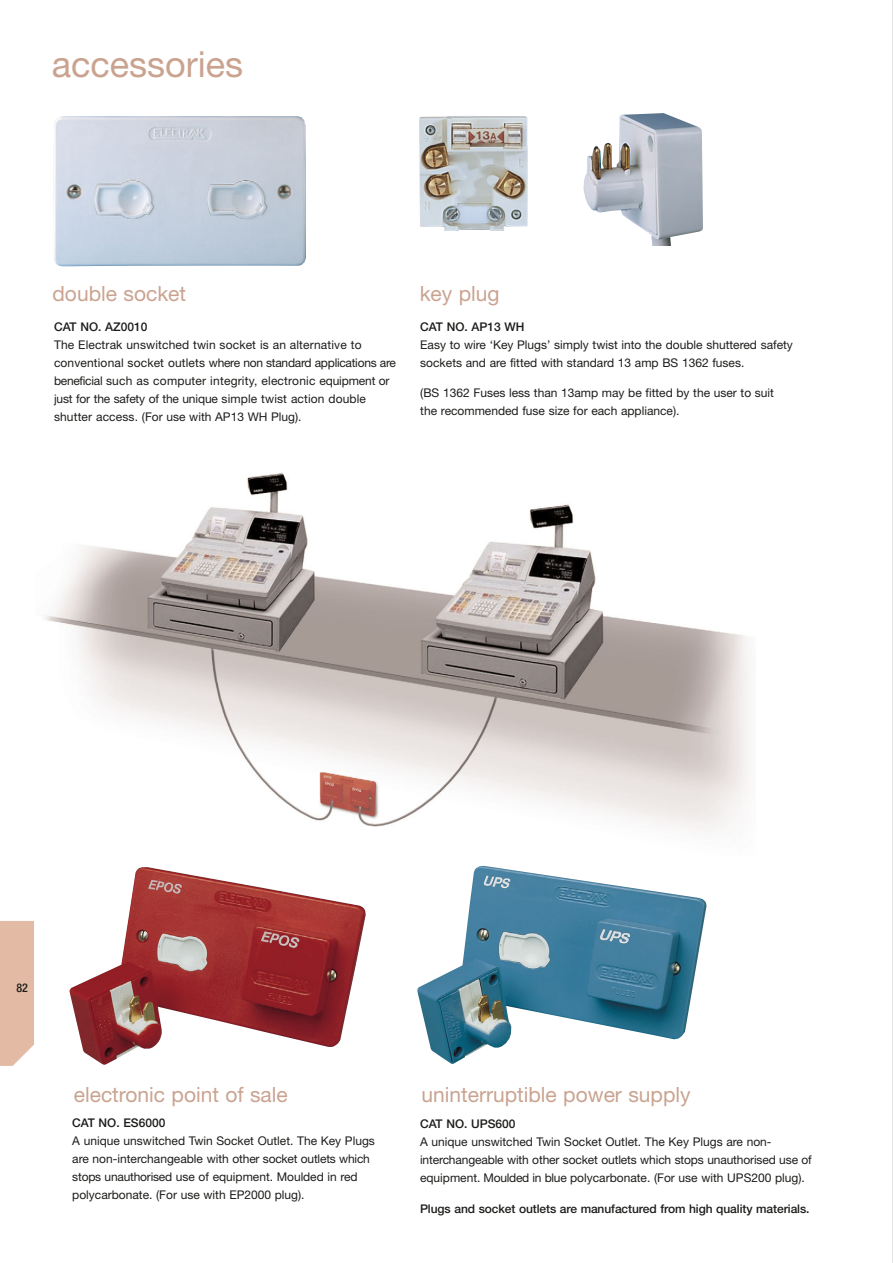
<style>
.page{position:relative;width:893px;height:1263px;background:#fff}
.page>*{position:absolute;margin:0;border:0;box-sizing:border-box;transform-origin:0 0}
.t1{font:36px "Helvetica Neue";color:#caa390}
.t2{font:21px "Helvetica Neue";color:#caa390}
.t3{font:12px/18px "Helvetica Neue";color:#1c1c1a}
.t4{font:500 12px "Helvetica Neue";letter-spacing:-.005em;color:#1c1c1a}
.t5{font:500 condensed 12px "Helvetica Neue";color:#1c1c1a}
</style>
<div class="page">
<img style="left:45px;top:472px;width:705px;height:360px">
<div style="left:0;top:921px;width:34px;height:145px;background:#e3baa3"></div>
<img style="left:54px;top:116px;width:252px;height:150px">
<img style="left:583px;top:113px;width:120px;height:133px">
<img style="left:419px;top:116px;width:109px;height:115px">
<img style="left:70px;top:867px;width:296px;height:198px">
<img style="left:417px;top:866px;width:289px;height:198px">
<hr style="left:892px;top:0;width:1px;height:1263px;background:#c9c9ca">
<h1 class="t1" style="left:52px;top:52px;width:193px">accessories</h1>
<h2 class="t2" style="left:53px;top:286px;width:135px">double socket</h2>
<h2 class="t2" style="left:420px;top:286px;width:81px">key plug</h2>
<p class="t4" style="left:54px;top:322px;width:95px">CAT NO. AZ0010</p>
<p class="t3" style="left:54px;top:336px;width:343px">The Electrak unswitched twin socket is an alternative to conventional socket outlets where non standard applications are beneficial such as computer integrity, electronic equipment or just for the safety of the unique simple twist action double shutter access. (For use with AP13 WH Plug).</p>
<p class="t4" style="left:420px;top:322px;width:106px">CAT NO. AP13 WH</p>
<p class="t3" style="left:420px;top:336px;width:374px">Easy to wire ‘Key Plugs’ simply twist into the double shuttered safety sockets and are fitted with standard 13 amp BS 1362 fuses.</p>
<p class="t3" style="left:420px;top:385px;width:355px">(BS 1362 Fuses less than 13amp may be fitted by the user to suit the recommended fuse size for each appliance).</p>
<p class="t5" style="left:16px;top:983px;width:13px">82</p>
<h2 class="t2" style="left:74px;top:1087px;width:216px">electronic point of sale</h2>
<h2 class="t2" style="left:421px;top:1087px;width:271px">uninterruptible power supply</h2>
<p class="t4" style="left:72px;top:1118px;width:95px">CAT NO. ES6000</p>
<p class="t3" style="left:72px;top:1133px;width:304px">A unique unswitched Twin Socket Outlet. The Key Plugs are non-interchangeable with other socket outlets which stops unauthorised use of equipment. Moulded in red polycarbonate. (For use with EP2000 plug).</p>
<p class="t4" style="left:420px;top:1119px;width:97px">CAT NO. UPS600</p>
<p class="t3" style="left:420px;top:1134px;width:393px">A unique unswitched Twin Socket Outlet. The Key Plugs are non&shy;interchangeable with other socket outlets which stops unauthorised use of equipment. Moulded in blue polycarbonate. (For use with UPS200 plug).</p>
<p class="t4" style="left:420px;top:1204px;width:391px">Plugs and socket outlets are manufactured from high quality materials.</p>
</div>
